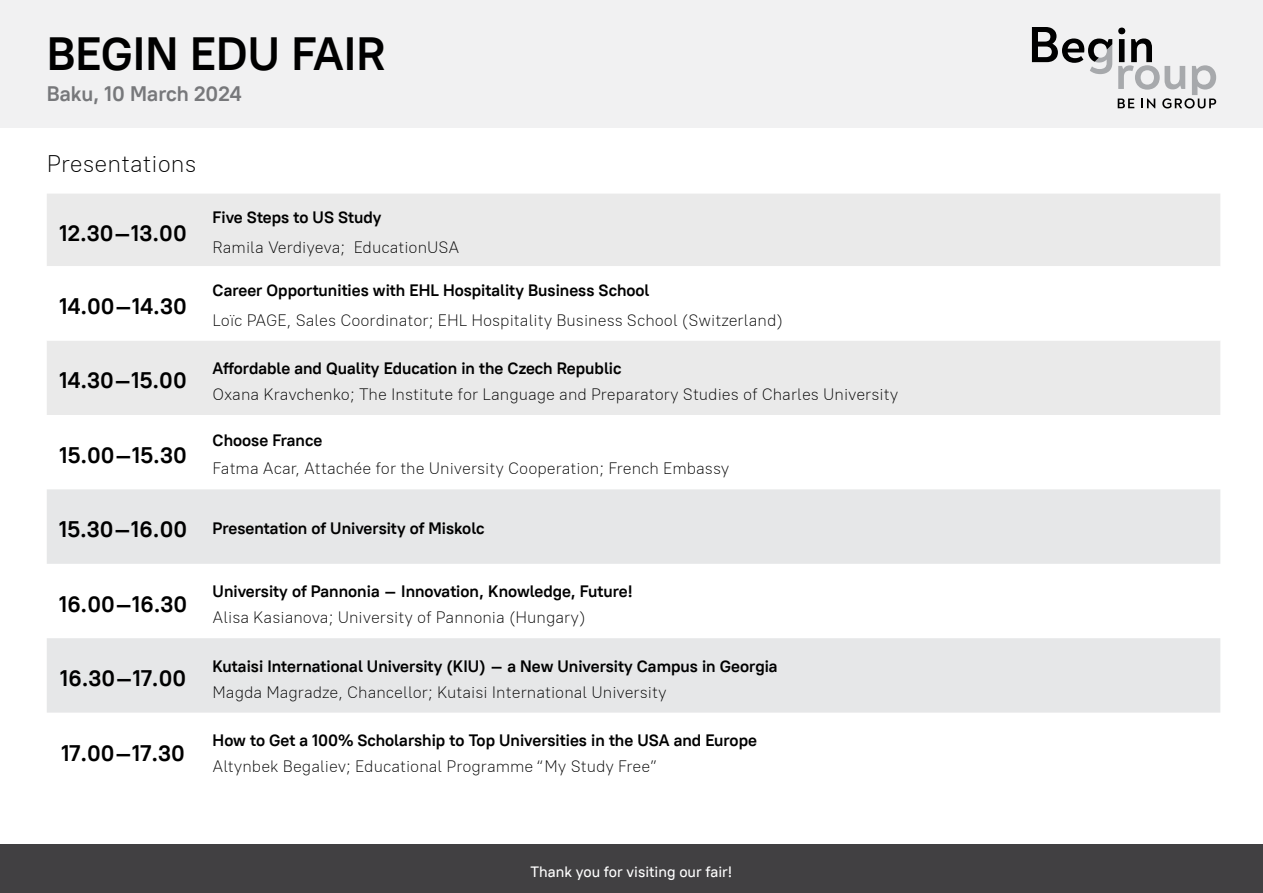
<style>
.page{position:relative;width:1263px;height:893px;background:#fff}
.page>*{position:absolute;margin:0;border:0;box-sizing:border-box;transform-origin:0 0}
.t1{font:700 46.5px "PT Root UI";color:#000}
.t2{font:300 24px "PT Root UI";color:#000}
.t3{font:700 22.5px "PT Root UI";color:#000}
.t4{font:700 21px "PT Root UI";color:#77787b}
.t5{font:300 16.5px "PT Root UI";color:#000}
.t6{font:700 16.5px "PT Root UI";color:#000}
.t7{font:500 15px "PT Root UI";color:#fff}
.s1{font-size:22.5px}
</style>
<div class="page">
<div style="left:0;top:0;width:1263px;height:128px;background:#f1f1f2"></div>
<svg style="left:1118px;top:28px;width:98px;height:80px"></svg>
<svg style="left:1032px;top:27px;width:80px;height:47px"></svg>
<div style="left:0;top:844px;width:1263px;height:49px;background:#414042"></div>
<div style="left:47px;top:194px;width:1173px;height:72px;background:#eaeaea"></div>
<div style="left:47px;top:341px;width:1173px;height:74px;background:#eaeaea"></div>
<svg style="left:47px;top:489px;width:1173px;height:224px;fill:#e6e7e8"></svg>
<h1 class="t1" style="left:47px;top:24px;width:340px">BEGIN EDU FAIR</h1>
<p class="t4" style="left:47px;top:80px;width:196px">Baku, 10 March 2024</p>
<h2 class="t2" style="left:47px;top:148px;width:151px">Presentations</h2>
<h3 class="t3" style="left:60px;top:218px;width:128px">12.30–13.00</h3>
<h3 class="t3" style="left:60px;top:292px;width:128px">14.00–14.30</h3>
<h3 class="t3" style="left:60px;top:366px;width:128px">14.30–15.00</h3>
<h3 class="t3" style="left:60px;top:441px;width:128px">15.00–15.30</h3>
<p class="t6" style="left:213px;top:206px;width:170px">Five Steps to US Study</p>
<p class="t5" style="left:213px;top:237px;width:248px">Ramila Verdiyeva; EducationUSA</p>
<p class="t6" style="left:213px;top:280px;width:438px">Career Opportunities with EHL Hospitality Business School</p>
<p class="t5" style="left:213px;top:310px;width:572px">Loïc PAGE, Sales Coordinator; EHL Hospitality Business School (Switzerland)</p>
<p class="t6" style="left:213px;top:358px;width:410px">Affordable and Quality Education in the Czech Republic</p>
<p class="t5" style="left:213px;top:384px;width:687px">Oxana Kravchenko; The Institute for Language and Preparatory Studies of Charles University</p>
<p class="t6" style="left:213px;top:430px;width:111px">Choose France</p>
<p class="t5" style="left:213px;top:458px;width:518px">Fatma Acar, Attachée for the University Cooperation; French Embassy</p>
<p class="t6" style="left:60px;top:518px;width:426px"><span class="s1">15.30–16.00</span> Presentation of University of Miskolc</p>
<h3 class="t3" style="left:60px;top:589px;width:129px">16.00–16.30</h3>
<h3 class="t3" style="left:60px;top:664px;width:127px">16.30–17.00</h3>
<h3 class="t3" style="left:62px;top:738px;width:125px">17.00–17.30</h3>
<p class="t6" style="left:213px;top:581px;width:422px">University of Pannonia – Innovation, Knowledge, Future!</p>
<p class="t5" style="left:213px;top:607px;width:375px">Alisa Kasianova; University of Pannonia (Hungary)</p>
<p class="t6" style="left:213px;top:655px;width:567px">Kutaisi International University (KIU) – а New University Campus in Georgia</p>
<p class="t5" style="left:213px;top:681px;width:456px">Magda Magradze, Chancellor; Kutaisi International University</p>
<p class="t6" style="left:213px;top:730px;width:546px">How to Get a 100% Scholarship to Top Universities in the USA and Europe</p>
<p class="t5" style="left:213px;top:756px;width:446px">Altynbek Begaliev; Educational Programme “My Study Free”</p>
<p class="t7" style="left:531px;top:862px;width:203px">Thank you for visiting our fair!</p>
</div>
